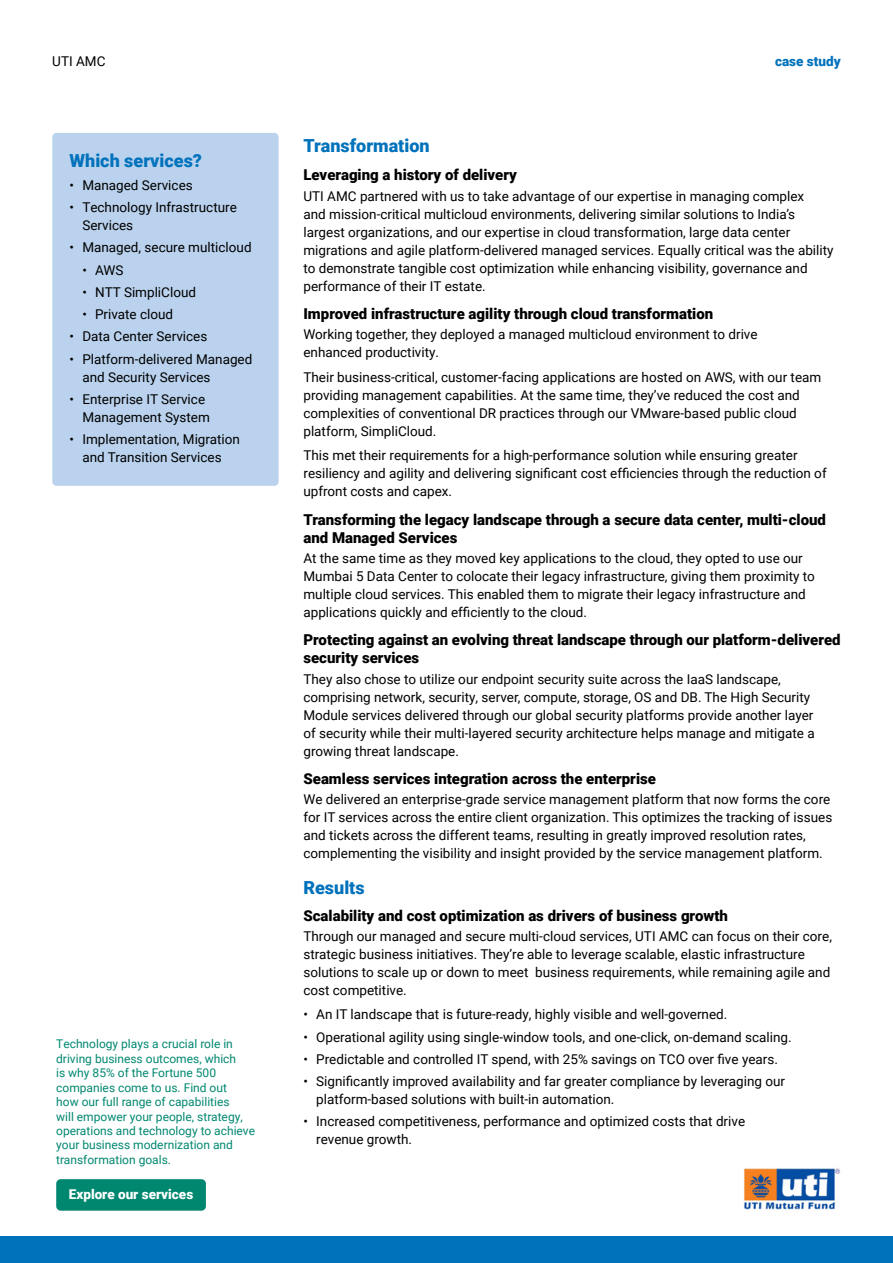
<style>
.page{position:relative;width:893px;height:1263px;background:#fff}
.page>*{position:absolute;margin:0;border:0;box-sizing:border-box;transform-origin:0 0}
.t1{font:900 18px "Roboto";color:#0072bc}
.t2{font:900 15px/18px "Roboto";color:#000}
.t3{font:13.5px/18px "Roboto";color:#000}
.t4{font:900 13.5px "Roboto";color:#fff}
.t5{font:900 13.5px "Roboto";color:#0072bc}
.t6{font:12px/14.4px "Roboto";color:#008770}
</style>
<div class="page">
<div style="left:0;top:1236px;width:893px;height:27px;background:#0072bc"></div>
<div style="left:52px;top:133px;width:227px;height:353px;background:#bad2ed;border-radius:4px"></div>
<div style="left:56px;top:1179px;width:150px;height:32px;background:#008770;border-radius:4px"></div>
<img style="left:743px;top:1167px;width:97px;height:43px">
<p class="t3" style="left:52px;top:52px;width:55px">UTI AMC</p>
<p class="t5" style="left:775px;top:52px;width:67px">case study</p>
<h1 class="t1" style="left:70px;top:148px;width:134px">Which services?</h1>
<p class="t3" style="left:70px;top:175px;width:125px">• Managed Services</p>
<p class="t3" style="left:82px;top:198px;width:156px;text-indent:-13px">• Technology Infrastructure<br>Services</p>
<p class="t3" style="left:70px;top:238px;width:184px">• Managed, secure multicloud</p>
<p class="t3" style="left:82px;top:260px;width:43px">• AWS</p>
<p class="t3" style="left:82px;top:282px;width:115px">• NTT SimpliCloud</p>
<p class="t3" style="left:82px;top:305px;width:92px">• Private cloud</p>
<p class="t3" style="left:70px;top:327px;width:139px">• Data Center Services</p>
<p class="t3" style="left:82px;top:349px;width:172px;text-indent:-13px">• Platform-delivered Managed and Security Services</p>
<p class="t3" style="left:82px;top:389px;width:129px;text-indent:-13px">• Enterprise IT Service<br>Management System</p>
<p class="t3" style="left:70px;top:430px;width:172px;text-align:center">• Implementation, Migration and Transition Services</p>
<p class="t6" style="left:56px;top:1036px;width:200px">Technology plays a crucial role in driving business outcomes, which<br>is why 85% of the Fortune 500 companies come to us. Find out<br>how our full range of capabilities<br>will empower your people, strategy, operations and technology to achieve your business modernization and transformation goals.</p>
<p class="t4" style="left:69px;top:1185px;width:126px">Explore our services</p>
<h1 class="t1" style="left:303px;top:133px;width:128px">Transformation</h1>
<p class="t2" style="left:303px;top:165px;width:215px">Leveraging a history of delivery</p>
<p class="t3" style="left:303px;top:186px;width:532px">UTI AMC partnered with us to take advantage of our expertise in managing complex<br>and mission-critical multicloud environments, delivering similar solutions to India’s largest organizations, and our expertise in cloud transformation, large data center migrations and agile platform-delivered managed services. Equally critical was the ability to demonstrate tangible cost optimization while enhancing visibility, governance and performance of their IT estate.</p>
<p class="t2" style="left:303px;top:304px;width:411px">Improved infrastructure agility through cloud transformation</p>
<p class="t3" style="left:303px;top:325px;width:456px">Working together, they deployed a managed multicloud environment to drive enhanced productivity.</p>
<p class="t3" style="left:303px;top:367px;width:519px">Their business-critical, customer-facing applications are hosted on AWS, with our team providing management capabilities. At the same time, they’ve reduced the cost and complexities of conventional DR practices through our VMware-based public cloud platform, SimpliCloud.</p>
<p class="t3" style="left:303px;top:446px;width:525px">This met their requirements for a high-performance solution while ensuring greater resiliency and agility and delivering significant cost efficiencies through the reduction of upfront costs and capex.</p>
<p class="t2" style="left:303px;top:510px;width:524px">Transforming the legacy landscape through a secure data center, multi-cloud and Managed Services</p>
<p class="t3" style="left:303px;top:548px;width:513px">At the same time as they moved key applications to the cloud, they opted to use our Mumbai 5 Data Center to colocate their legacy infrastructure, giving them proximity to multiple cloud services. This enabled them to migrate their legacy infrastructure and applications quickly and efficiently to the cloud.</p>
<p class="t2" style="left:303px;top:631px;width:539px">Protecting against an evolving threat landscape through our platform-delivered security services</p>
<p class="t3" style="left:303px;top:669px;width:513px">They also chose to utilize our endpoint security suite across the IaaS landscape, comprising network, security, server, compute, storage, OS and DB. The High Security Module services delivered through our global security platforms provide another layer of security while their multi-layered security architecture helps manage and mitigate a growing threat landscape.</p>
<p class="t2" style="left:303px;top:769px;width:354px">Seamless services integration across the enterprise</p>
<p class="t3" style="left:303px;top:790px;width:530px">We delivered an enterprise-grade service management platform that now forms the core for IT services across the entire client organization. This optimizes the tracking of issues and tickets across the different teams, resulting in greatly improved resolution rates, complementing the visibility and insight provided by the service management platform.</p>
<h1 class="t1" style="left:303px;top:875px;width:63px">Results</h1>
<p class="t2" style="left:303px;top:906px;width:426px">Scalability and cost optimization as drivers of business growth</p>
<p class="t3" style="left:303px;top:926px;width:530px">Through our managed and secure multi-cloud services, UTI AMC can focus on their core, strategic business initiatives. They’re able to leverage scalable, elastic infrastructure solutions to scale up or down to meet business requirements, while remaining agile and cost competitive.</p>
<p class="t3" style="left:303px;top:1005px;width:425px">• An IT landscape that is future-ready, highly visible and well-governed.</p>
<p class="t3" style="left:303px;top:1027px;width:490px">• Operational agility using single-window tools, and one-click, on-demand scaling.</p>
<p class="t3" style="left:303px;top:1049px;width:476px">• Predictable and controlled IT spend, with 25% savings on TCO over five years.</p>
<p class="t3" style="left:316px;top:1072px;width:470px;text-indent:-13px">• Significantly improved availability and far greater compliance by leveraging our platform-based solutions with built-in automation.</p>
<p class="t3" style="left:316px;top:1112px;width:430px;text-indent:-13px">• Increased competitiveness, performance and optimized costs that drive revenue growth.</p>
</div>
